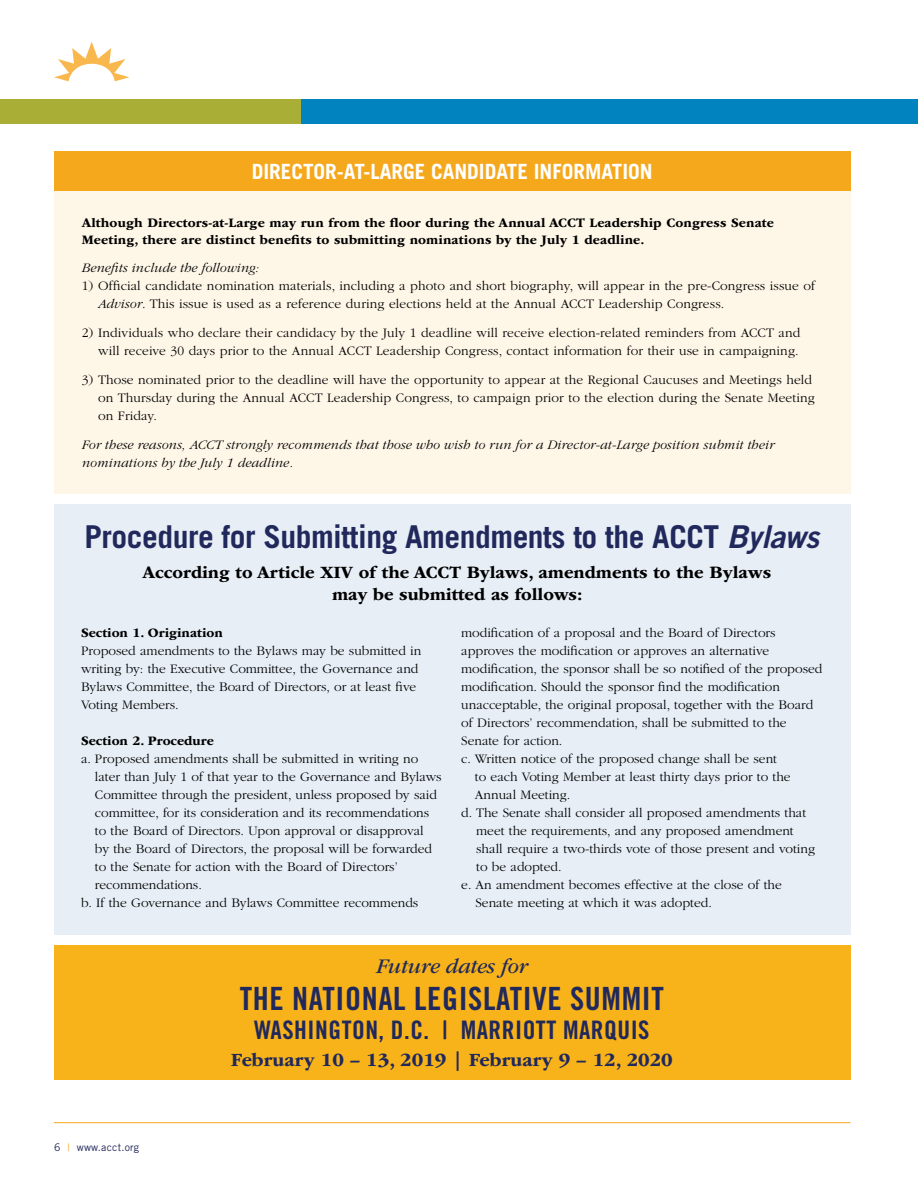
<style>
.page{position:relative;width:918px;height:1188px;background:#fff}
.page>*{position:absolute;margin:0;border:0;box-sizing:border-box;transform-origin:0 0}
.t1{font:32.1px "Trade Gothic LT Std Bd Cn 20";letter-spacing:.02em;color:#20285c}
.t2{font:700 31.5px "Trade Gothic LT Std";letter-spacing:-.015em;color:#20285c}
.t3{font:25.5px "Trade Gothic LT Std Bd Cn 20";letter-spacing:.02em;color:#20285c}
.t4{font:italic 21.6px "ITC Garamond Std";letter-spacing:-.01em;color:#20285c}
.t5{font:700 21px "Trade Gothic LT Std";color:#fff}
.t6{font:700 19.5px "ITC Garamond Std";color:#20285c}
.t7{font:700 18px/21.6px "ITC Garamond Std";color:#000;text-align:center}
.t8{font:300 13.5px/18px "ITC Garamond Std";color:#000}
.t9{font:700 13.5px/16.2px "ITC Garamond Std";letter-spacing:.01em;color:#000}
.t10{font:italic 300 13.5px/18px "ITC Garamond Std";letter-spacing:.01em;color:#000}
.t11{font:10.5px "Trade Gothic LT Std";letter-spacing:.02em;color:#20285c}
.s1{font-style:italic}
.s2{font-family:"Trade Gothic LT Std Bd 2 Obl";font-weight:400}
.s3{color:#f5a81c}
</style>
<div class="page">
<div style="left:0;top:99px;width:302px;height:24px;background:#a9ae37"></div>
<div style="left:302px;top:99px;width:616px;height:24px;background:#0083bf"></div>
<svg style="left:54px;top:42px;width:75px;height:39px"></svg>
<div style="left:54px;top:504px;width:796px;height:431px;background:#e7eef6"></div>
<div style="left:54px;top:151px;width:796px;height:40px;background:#f5a81c"></div>
<div style="left:54px;top:191px;width:796px;height:303px;background:#fef7e8"></div>
<div style="left:54px;top:946px;width:796px;height:134px;background:#f7b319"></div>
<hr style="left:54px;top:1122px;width:796px;height:1px;background:#f5a81c">
<h3 class="t5" style="left:252px;top:158px;width:403px">DIRECTOR-AT-LARGE CANDIDATE INFORMATION</h3>
<p class="t9" style="left:82px;top:215px;width:694px">Although Directors-at-Large may run from the floor during the Annual ACCT Leadership Congress Senate<br>Meeting, there are distinct benefits to submitting nominations by the July 1 deadline.</p>
<p class="t10" style="left:82px;top:259px;width:179px">Benefits include the following:</p>
<p class="t8" style="left:98px;top:277px;width:719px;text-indent:-16px">1) Official candidate nomination materials, including a photo and short biography, will appear in the pre-Congress issue of<br><span class="s1">Advisor</span>. This issue is used as a reference during elections held at the Annual ACCT Leadership Congress.</p>
<p class="t8" style="left:82px;top:324px;width:720px;text-align:right">2) Individuals who declare their candidacy by the July 1 deadline will receive election-related reminders from ACCT and will receive 30 days prior to the Annual ACCT Leadership Congress, contact information for their use in campaigning.</p>
<p class="t8" style="left:98px;top:371px;width:718px;text-indent:-16px">3) Those nominated prior to the deadline will have the opportunity to appear at the Regional Caucuses and Meetings held on Thursday during the Annual ACCT Leadership Congress, to campaign prior to the election during the Senate Meeting on Friday.</p>
<p class="t10" style="left:82px;top:436px;width:694px">For these reasons, ACCT strongly recommends that those who wish to run for a Director-at-Large position submit their nominations by the July 1 deadline.</p>
<h2 class="t2" style="left:85px;top:518px;width:736px">Procedure for Submitting Amendments to the ACCT <span class="s2">Bylaws</span></h2>
<h3 class="t7" style="left:143px;top:562px;width:630px">According to Article XIV of the ACCT Bylaws, amendments to the Bylaws may be submitted as follows:</h3>
<p class="t9" style="left:81px;top:625px;width:143px">Section 1. Origination</p>
<p class="t8" style="left:81px;top:642px;width:342px">Proposed amendments to the Bylaws may be submitted in writing by: the Executive Committee, the Governance and Bylaws Committee, the Board of Directors, or at least five Voting Members.</p>
<p class="t9" style="left:81px;top:733px;width:134px">Section 2. Procedure</p>
<p class="t8" style="left:81px;top:750px;width:339px">a. Proposed amendments shall be submitted in writing no</p>
<p class="t8" style="left:95px;top:768px;width:348px">later than July 1 of that year to the Governance and Bylaws</p>
<p class="t8" style="left:95px;top:786px;width:344px">Committee through the president, unless proposed by said</p>
<p class="t8" style="left:95px;top:804px;width:336px">committee, for its consideration and its recommendations</p>
<p class="t8" style="left:95px;top:822px;width:330px">to the Board of Directors. Upon approval or disapproval</p>
<p class="t8" style="left:95px;top:840px;width:339px">by the Board of Directors, the proposal will be forwarded</p>
<p class="t8" style="left:95px;top:858px;width:304px">to the Senate for action with the Board of Directors’</p>
<p class="t8" style="left:95px;top:876px;width:108px">recommendations.</p>
<p class="t8" style="left:81px;top:894px;width:339px">b. If the Governance and Bylaws Committee recommends</p>
<p class="t8" style="left:461px;top:624px;width:316px">modification of a proposal and the Board of Directors</p>
<p class="t8" style="left:461px;top:642px;width:309px">approves the modification or approves an alternative</p>
<p class="t8" style="left:461px;top:660px;width:363px">modification, the sponsor shall be so notified of the proposed</p>
<p class="t8" style="left:461px;top:678px;width:320px">modification. Should the sponsor find the modification</p>
<p class="t8" style="left:461px;top:696px;width:354px">unacceptable, the original proposal, together with the Board</p>
<p class="t8" style="left:461px;top:714px;width:327px">of Directors’ recommendation, shall be submitted to the</p>
<p class="t8" style="left:461px;top:732px;width:103px">Senate for action.</p>
<p class="t8" style="left:461px;top:750px;width:317px">c. Written notice of the proposed change shall be sent</p>
<p class="t8" style="left:475px;top:768px;width:317px">to each Voting Member at least thirty days prior to the</p>
<p class="t8" style="left:475px;top:786px;width:97px">Annual Meeting.</p>
<p class="t8" style="left:461px;top:804px;width:346px">d. The Senate shall consider all proposed amendments that</p>
<p class="t8" style="left:476px;top:822px;width:319px">meet the requirements, and any proposed amendment</p>
<p class="t8" style="left:476px;top:840px;width:340px">shall require a two-thirds vote of those present and voting</p>
<p class="t8" style="left:476px;top:858px;width:87px">to be adopted.</p>
<p class="t8" style="left:461px;top:876px;width:322px">e. An amendment becomes effective at the close of the</p>
<p class="t8" style="left:475px;top:894px;width:238px">Senate meeting at which it was adopted.</p>
<p class="t11" style="left:54px;top:1141px;width:87px">6 <span class="s3">|</span> www.acct.org</p>
<h3 class="t4" style="left:376px;top:954px;width:153px">Future dates for</h3>
<h1 class="t1" style="left:240px;top:979px;width:426px">THE NATIONAL LEGISLATIVE SUMMIT</h1>
<h3 class="t3" style="left:254px;top:1014px;width:397px">WASHINGTON, D.C. | MARRIOTT MARQUIS</h3>
<h3 class="t6" style="left:231px;top:1049px;width:444px">February 10 – 13, 2019 | February 9 – 12, 2020</h3>
</div>
